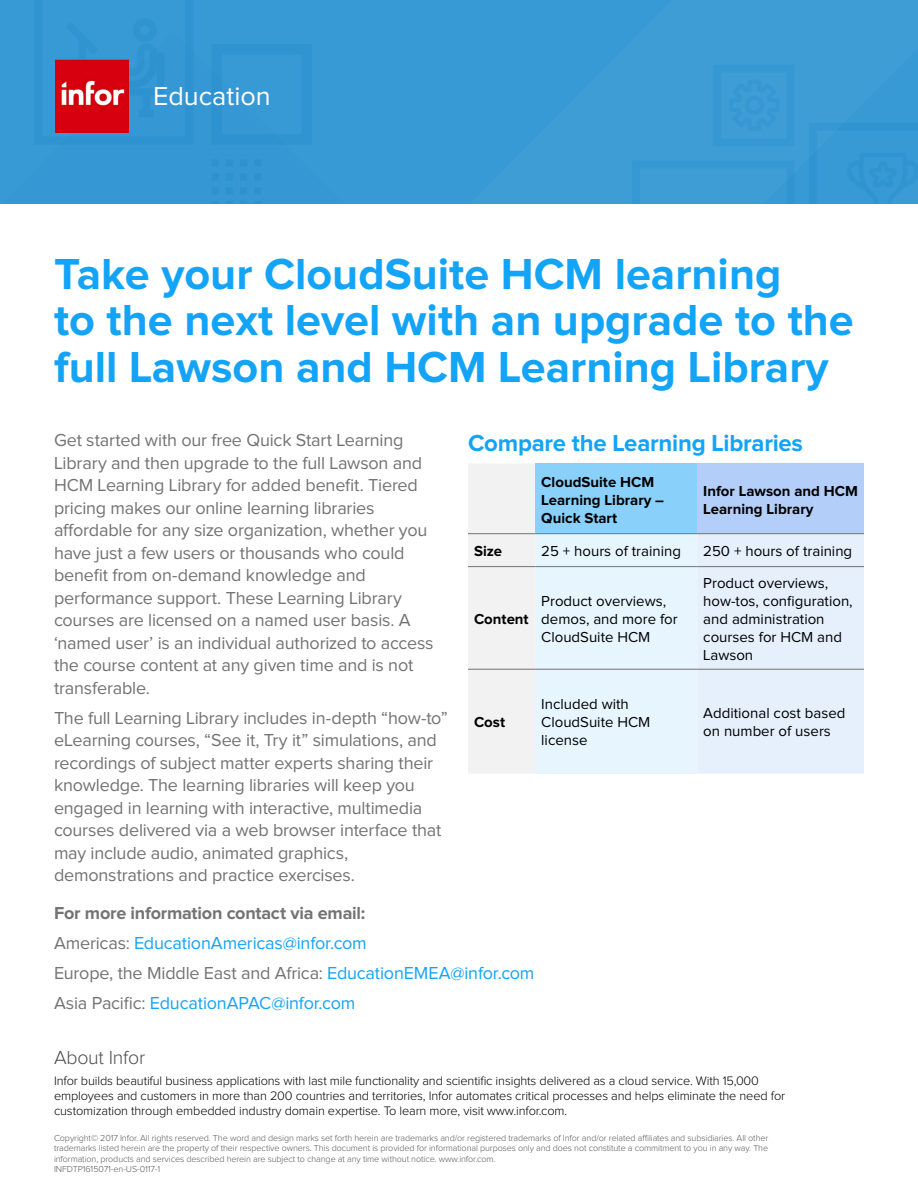
<style>
.page{position:relative;width:918px;height:1188px;background:#fff}
.page>*{position:absolute;margin:0;border:0;box-sizing:border-box;transform-origin:0 0}
.t1{font:700 45px/46.5px "Proxima Nova";color:#13a3f7}
.t2{font:27px "Proxima Nova";color:#fff}
.t3{font:700 24px "Proxima Nova";letter-spacing:-.01em;color:#13a3f7}
.t4{font:300 19.5px "Proxima Nova";letter-spacing:-.01em;color:#4d4d4f}
.t5{font:18px/22.5px "Proxima Nova";letter-spacing:-.01em;color:#737373}
.t6{font:18px/30px "Proxima Nova";letter-spacing:-.01em;color:#13a3f7}
.t7{font:15px/18px "Proxima Nova";color:#000}
.t8{font:700 15px/18px "Proxima Nova";color:#000}
.t9{font:300 12.75px/15.3px "Proxima Nova";letter-spacing:-.01em;color:#000}
.t10{font:300 9px/10.5px "Proxima Nova";letter-spacing:-.01em;color:#58595b}
.s1{font-weight:700;color:#737373}
.s2{color:#737373}
</style>
<div class="page">
<div style="left:0;top:0;width:917px;height:203px;background:#389ad4"></div>
<img style="left:55px;top:60px;width:73px;height:73px">
<svg style="left:468px;top:464px;width:396px;height:310px"></svg>
<div style="left:535px;top:669px;width:162px;height:105px;background:#e7f6fe"></div>
<hr style="left:468px;top:566px;width:67px;height:1px;background:#737373">
<hr style="left:535px;top:566px;width:162px;height:1px;background:#737373">
<hr style="left:697px;top:566px;width:167px;height:1px;background:#737373">
<hr style="left:468px;top:669px;width:67px;height:1px;background:#737373">
<hr style="left:535px;top:669px;width:162px;height:1px;background:#737373">
<hr style="left:697px;top:669px;width:167px;height:1px;background:#737373">
<hr style="left:468px;top:533px;width:67px;height:1px;background:#737373">
<hr style="left:535px;top:533px;width:162px;height:1px;background:#737373">
<hr style="left:697px;top:533px;width:167px;height:1px;background:#737373">
<h2 class="t2" style="left:153px;top:84px;width:119px">Education</h2>
<h1 class="t1" style="left:54px;top:253px;width:801px">Take your CloudSuite HCM learning<br>to the next level with an upgrade to the full Lawson and HCM Learning Library</h1>
<p class="t5" style="left:54px;top:430px;width:351px">Get started with our free Quick Start Learning</p>
<h3 class="t3" style="left:468px;top:432px;width:337px">Compare the Learning Libraries</h3>
<p class="t5" style="left:54px;top:452px;width:381px">Library and then upgrade to the full Lawson and HCM Learning Library for added benefit. Tiered pricing makes our online learning libraries affordable for any size organization, whether you have just a few users or thousands who could benefit from on-demand knowledge and performance support. These Learning Library courses are licensed on a named user basis. A ‘named user’ is an individual authorized to access the course content at any given time and is not transferable.</p>
<p class="t5" style="left:54px;top:707px;width:395px">The full Learning Library includes in-depth “how-to” eLearning courses, “See it, Try it” simulations, and recordings of subject matter experts sharing their knowledge. The learning libraries will keep you engaged in learning with interactive, multimedia courses delivered via a web browser interface that may include audio, animated graphics, demonstrations and practice exercises.</p>
<p class="t8" style="left:541px;top:473px;width:124px">CloudSuite HCM<br>Learning Library –<br>Quick Start</p>
<p class="t8" style="left:703px;top:482px;width:156px">Infor Lawson and HCM<br>Learning Library</p>
<p class="t8" style="left:474px;top:543px;width:30px">Size</p>
<p class="t7" style="left:541px;top:543px;width:141px">25 + hours of training</p>
<p class="t7" style="left:703px;top:543px;width:150px">250 + hours of training</p>
<p class="t7" style="left:703px;top:574px;width:151px">Product overviews, how-tos, configuration, and administration courses for HCM and<br>Lawson</p>
<p class="t7" style="left:541px;top:592px;width:138px">Product overviews, demos, and more for<br>CloudSuite HCM</p>
<p class="t8" style="left:474px;top:610px;width:56px">Content</p>
<p class="t7" style="left:541px;top:696px;width:111px">Included with<br>CloudSuite HCM license</p>
<p class="t7" style="left:703px;top:705px;width:144px">Additional cost based on number of users</p>
<p class="t8" style="left:474px;top:714px;width:33px">Cost</p>
<p class="t6" style="left:54px;top:898px;width:482px"><span class="s1">For more information contact via email:<br></span><span class="s2">Americas:</span> EducationAmericas@infor.com<br><span class="s2">Europe, the Middle East and Africa:</span> EducationEMEA@infor.com <span class="s2">Asia Pacific:</span> EducationAPAC@infor.com</p>
<p class="t4" style="left:54px;top:1048px;width:93px">About Infor</p>
<p class="t9" style="left:54px;top:1073px;width:733px">Infor builds beautiful business applications with last mile functionality and scientific insights delivered as a cloud service. With 15,000 employees and customers in more than 200 countries and territories, Infor automates critical processes and helps eliminate the need for customization through embedded industry domain expertise. To learn more, visit www.infor.com.</p>
<p class="t10" style="left:54px;top:1133px;width:716px">Copyright© 2017 Infor. All rights reserved. The word and design marks set forth herein are trademarks and/or registered trademarks of Infor and/or related affiliates and subsidiaries. All other trademarks listed herein are the property of their respective owners. This document is provided for informational purposes only and does not constitute a commitment to you in any way. The information, products and services described herein are subject to change at any time without notice. www.infor.com.<br>INFDTP1615071-en-US-0117-1</p>
</div>
